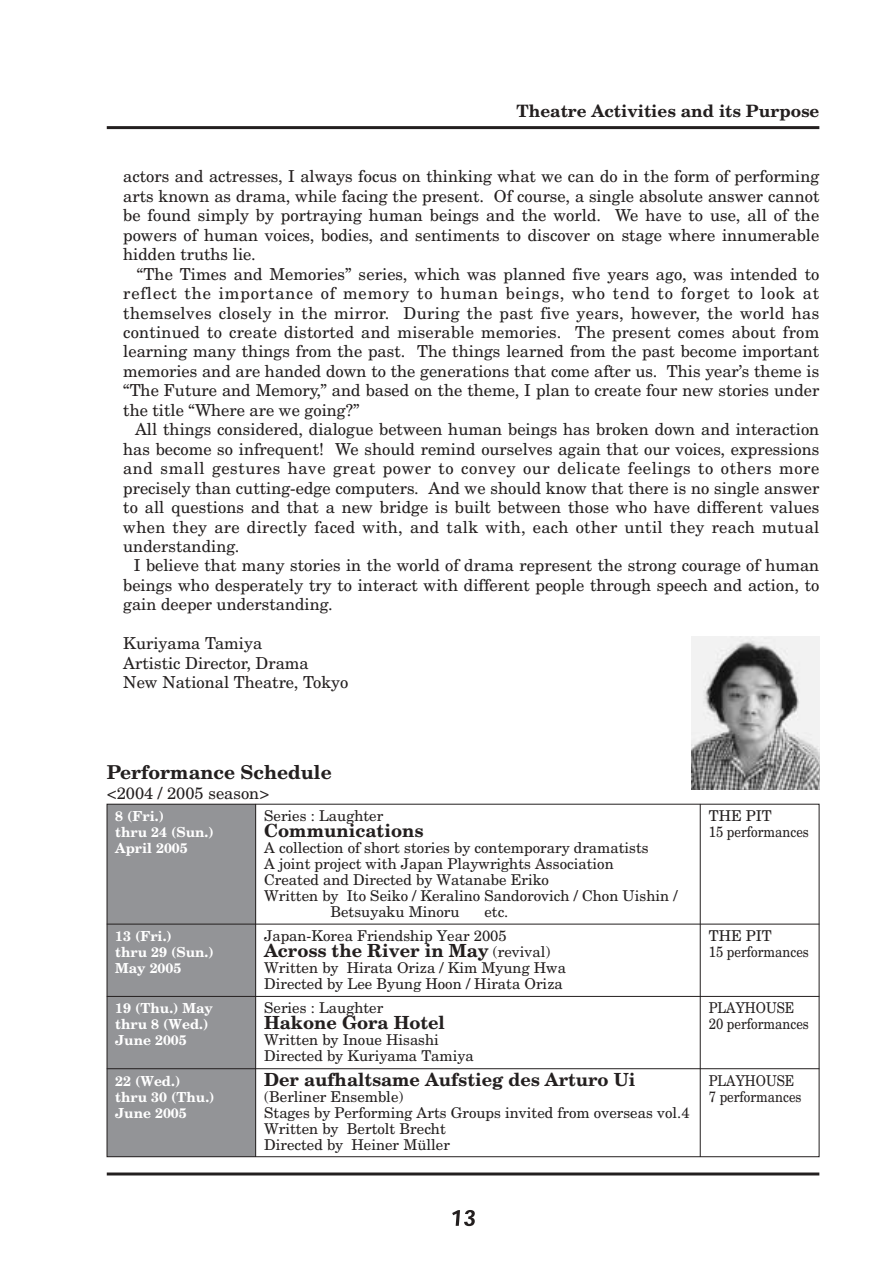
<style>
.page{position:relative;width:893px;height:1262px;background:#fff}
.page>*{position:absolute;margin:0;border:0;box-sizing:border-box;transform-origin:0 0}
.t1{font:700 19.2px "New Century Schlbk";color:#231f1f}
.t2{font:700 18.15px "New Century Schlbk";color:#231f1f}
.t3{font:700 16.95px "New Century Schlbk";color:#231f1f}
.t4{font:16.5px/19.5px "New Century Schlbk";color:#231f1f;text-align:justify}
.t5{font:14.85px/15.9px "New Century Schlbk";color:#231f1f}
.t6{font:14.85px/15.9px "New Century Schlbk";color:#231f1f;scale:.88 1}
.t7{font:700 13.8px/15.9px "New Century Schlbk";color:#fff}
.s1{font-weight:400;font-size:14.85px}
</style>
<div class="page">
<div style="left:107px;top:804px;width:149px;height:120px;background:#939497"></div>
<div style="left:107px;top:924px;width:149px;height:72px;background:#939497"></div>
<div style="left:107px;top:996px;width:149px;height:72px;background:#939497"></div>
<div style="left:107px;top:1068px;width:149px;height:89px;background:#939497"></div>
<hr style="left:107px;top:126px;width:712px;height:3px;background:#231f1f">
<svg style="left:452px;top:1210px;width:23px;height:16px"></svg>
<hr style="left:107px;top:1172px;width:712px;height:3px;background:#231f1f">
<img style="left:691px;top:636px;width:128px;height:153px">
<hr style="left:107px;top:923px;width:712px;height:1px;background:#231f1f">
<hr style="left:107px;top:996px;width:712px;height:1px;background:#231f1f">
<hr style="left:107px;top:1068px;width:712px;height:1px;background:#231f1f">
<hr style="left:700px;top:804px;width:1px;height:353px;background:#231f1f">
<hr style="left:255px;top:804px;width:1px;height:353px;background:#231f1f">
<p class="t3" style="left:516px;top:105px;width:304px">Theatre Activities and its Purpose</p>
<p class="t4" style="left:123px;top:168px;width:697px">actors and actresses, I always focus on thinking what we can do in the form of performing arts known as drama, while facing the present. Of course, a single absolute answer cannot be found simply by portraying human beings and the world. We have to use, all of the powers of human voices, bodies, and sentiments to discover on stage where innumerable hidden truths lie.</p>
<p class="t4" style="left:123px;top:265px;width:697px;text-indent:14px">“The Times and Memories” series, which was planned five years ago, was intended to reflect the importance of memory to human beings, who tend to forget to look at themselves closely in the mirror. During the past five years, however, the world has continued to create distorted and miserable memories. The present comes about from learning many things from the past. The things learned from the past become important memories and are handed down to the generations that come after us. This year’s theme is “The Future and Memory,” and based on the theme, I plan to create four new stories under the title “Where are we going?”</p>
<p class="t4" style="left:123px;top:421px;width:697px;text-indent:12px">All things considered, dialogue between human beings has broken down and interaction has become so infrequent! We should remind ourselves again that our voices, expressions and small gestures have great power to convey our delicate feelings to others more precisely than cutting-edge computers. And we should know that there is no single answer to all questions and that a new bridge is built between those who have different values when they are directly faced with, and talk with, each other until they reach mutual understanding.</p>
<p class="t4" style="left:123px;top:557px;width:697px;text-indent:11px">I believe that many stories in the world of drama represent the strong courage of human beings who desperately try to interact with different people through speech and action, to gain deeper understanding.</p>
<p class="t4" style="left:123px;top:635px;width:226px;text-align:left">Kuriyama Tamiya<br>Artistic Director, Drama<br>New National Theatre, Tokyo</p>
<p class="t1" style="left:107px;top:765px;width:226px">Performance Schedule</p>
<p class="t4" style="left:107px;top:784px;width:164px">&lt;2004 / 2005 season&gt;</p>
<p class="t7" style="left:115px;top:809px;width:100px">8 (Fri.)<br>thru 24 (Sun.)<br>April 2005</p>
<p class="t5" style="left:264px;top:809px;width:121px">Series : Laughter</p>
<p class="t2" style="left:264px;top:823px;width:161px">Communications</p>
<p class="t5" style="left:264px;top:841px;width:386px">A collection of short stories by contemporary dramatists</p>
<p class="t5" style="left:264px;top:857px;width:351px">A joint project with Japan Playwrights Association</p>
<p class="t5" style="left:264px;top:873px;width:286px">Created and Directed by Watanabe Eriko</p>
<p class="t5" style="left:264px;top:888px;width:415px">Written by Ito Seiko / Keralino Sandorovich / Chon Uishin /</p>
<p class="t5" style="left:330px;top:904px;width:131px">Betsuyaku Minoru</p>
<p class="t5" style="left:484px;top:904px;width:25px">etc.</p>
<p class="t7" style="left:115px;top:929px;width:100px">13 (Fri.)<br>thru 29 (Sun.)<br>May 2005</p>
<p class="t5" style="left:264px;top:929px;width:244px">Japan-Korea Friendship Year 2005</p>
<p class="t2" style="left:264px;top:943px;width:288px">Across the River in May <span class="s1">(revival)</span></p>
<p class="t5" style="left:264px;top:961px;width:303px">Written by Hirata Oriza / Kim Myung Hwa<br>Directed by Lee Byung Hoon / Hirata Oriza</p>
<p class="t7" style="left:115px;top:1001px;width:99px">19 (Thu.) May thru 8 (Wed.)<br>June 2005</p>
<p class="t5" style="left:264px;top:1001px;width:121px">Series : Laughter</p>
<p class="t2" style="left:264px;top:1016px;width:182px">Hakone Gora Hotel</p>
<p class="t5" style="left:264px;top:1033px;width:211px">Written by Inoue Hisashi<br>Directed by Kuriyama Tamiya</p>
<p class="t7" style="left:115px;top:1074px;width:101px">22 (Wed.) thru 30 (Thu.)<br>June 2005</p>
<p class="t2" style="left:264px;top:1072px;width:373px">Der aufhaltsame Aufstieg des Arturo Ui</p>
<p class="t5" style="left:264px;top:1089px;width:427px">(Berliner Ensemble)<br>Stages by Performing Arts Groups invited from overseas vol.4<br>Written by Bertolt Brecht<br>Directed by Heiner Müller</p>
<p class="t5" style="left:708px;top:809px;width:102px">THE PIT<br>15 performances</p>
<p class="t5" style="left:708px;top:929px;width:102px">THE PIT<br>15 performances</p>
<p class="t6" style="left:708px;top:1001px;width:115px">PLAYHOUSE<br>20 performances</p>
<p class="t6" style="left:708px;top:1073px;width:107px">PLAYHOUSE<br>7 performances</p>
</div>
